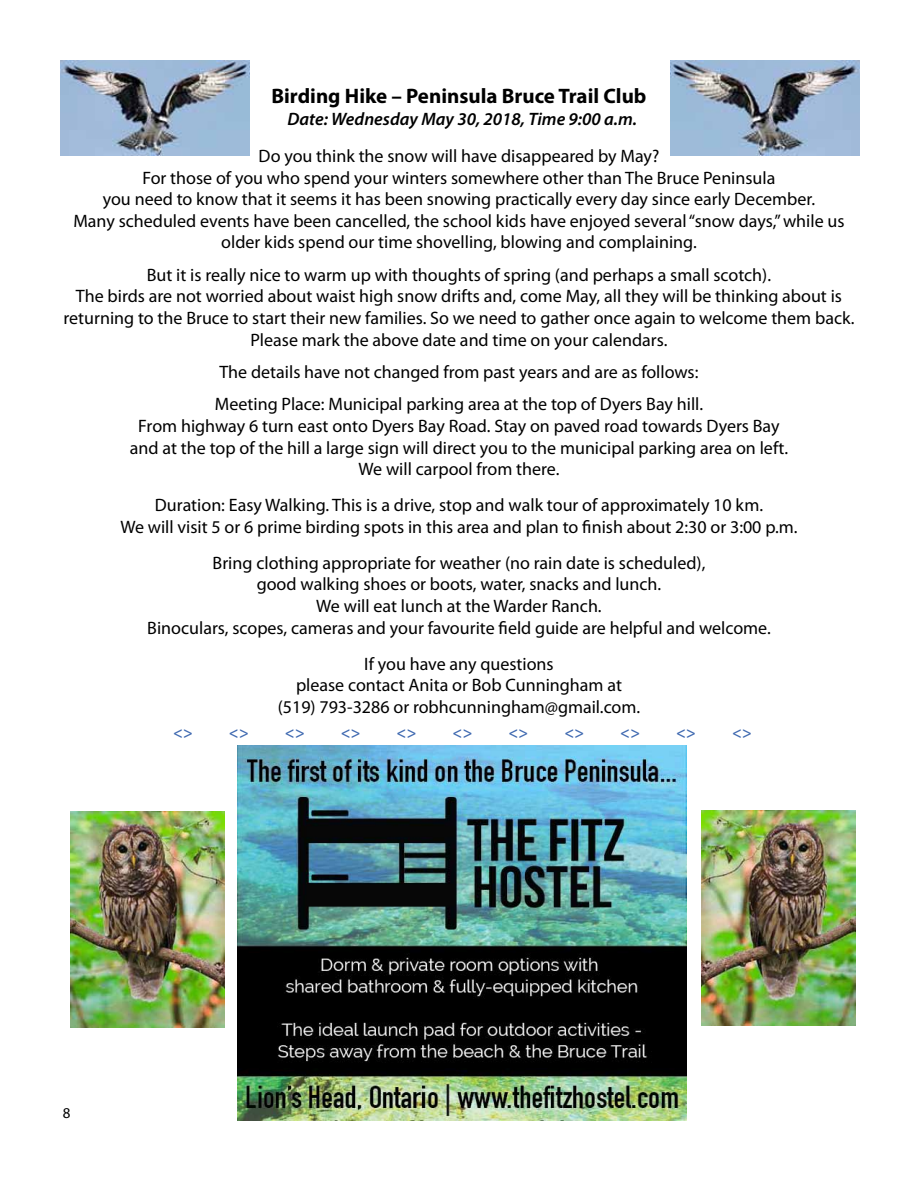
<style>
.page{position:relative;width:918px;height:1188px;background:#fff}
.page>*{position:absolute;margin:0;border:0;box-sizing:border-box;transform-origin:0 0}
.t1{font:700 21px "Myriad Pro";color:#000}
.t2{font:18px/21.6px "Myriad Pro";color:#000;text-align:center}
.t3{font:italic 600 18px "Myriad Pro";color:#000}
.t4{font:italic 600 16.5px "Myriad Pro";color:#406ab1}
.t5{font:15px "Myriad Pro";color:#000}
</style>
<div class="page">
<img style="left:237px;top:745px;width:450px;height:375px">
<img style="left:71px;top:812px;width:154px;height:216px">
<img style="left:60px;top:61px;width:189px;height:94px">
<img style="left:670px;top:61px;width:190px;height:94px">
<img style="left:701px;top:810px;width:155px;height:216px">
<p class="t1" style="left:272px;top:82px;width:376px">Birding Hike – Peninsula Bruce Trail Club</p>
<p class="t3" style="left:287px;top:107px;width:351px">Date: Wednesday May 30, 2018, Time 9:00 a.m.</p>
<p class="t2" style="left:73px;top:145px;width:773px">Do you think the snow will have disappeared by May?<br>For those of you who spend your winters somewhere other than The Bruce Peninsula<br>you need to know that it seems it has been snowing practically every day since early December.<br>Many scheduled events have been cancelled, the school kids have enjoyed several “snow days,” while us older kids spend our time shovelling, blowing and complaining.</p>
<p class="t2" style="left:63px;top:264px;width:793px">But it is really nice to warm up with thoughts of spring (and perhaps a small scotch).<br>The birds are not worried about waist high snow drifts and, come May, all they will be thinking about is returning to the Bruce to start their new families. So we need to gather once again to welcome them back.<br>Please mark the above date and time on your calendars.</p>
<p class="t2" style="left:215px;top:355px;width:490px;line-height:32.4px;text-align:left">The details have not changed from past years and are as follows:<br>Meeting Place: Municipal parking area at the top of Dyers Bay hill.</p>
<p class="t2" style="left:130px;top:415px;width:660px">From highway 6 turn east onto Dyers Bay Road. Stay on paved road towards Dyers Bay and at the top of the hill a large sign will direct you to the municipal parking area on left.<br>We will carpool from there.</p>
<p class="t2" style="left:120px;top:494px;width:679px">Duration: Easy Walking. This is a drive, stop and walk tour of approximately 10 km.<br>We will visit 5 or 6 prime birding spots in this area and plan to finish about 2:30 or 3:00 p.m.</p>
<p class="t2" style="left:147px;top:552px;width:625px">Bring clothing appropriate for weather (no rain date is scheduled),<br>good walking shoes or boots, water, snacks and lunch.<br>We will eat lunch at the Warder Ranch.<br>Binoculars, scopes, cameras and your favourite field guide are helpful and welcome.</p>
<p class="t2" style="left:278px;top:652px;width:364px">If you have any questions<br>please contact Anita or Bob Cunningham at (519) 793-3286 or robhcunningham@gmail.com.</p>
<p class="t4" style="left:173px;top:722px;width:21px">&lt;&gt;</p>
<p class="t4" style="left:229px;top:722px;width:21px">&lt;&gt;</p>
<p class="t4" style="left:285px;top:722px;width:21px">&lt;&gt;</p>
<p class="t4" style="left:341px;top:722px;width:21px">&lt;&gt;</p>
<p class="t4" style="left:397px;top:722px;width:21px">&lt;&gt;</p>
<p class="t4" style="left:453px;top:722px;width:21px">&lt;&gt;</p>
<p class="t4" style="left:508px;top:722px;width:21px">&lt;&gt;</p>
<p class="t4" style="left:564px;top:722px;width:21px">&lt;&gt;</p>
<p class="t4" style="left:620px;top:722px;width:21px">&lt;&gt;</p>
<p class="t4" style="left:676px;top:722px;width:21px">&lt;&gt;</p>
<p class="t4" style="left:732px;top:722px;width:21px">&lt;&gt;</p>
<p class="t5" style="left:63px;top:1104px;width:9px">8</p>
</div>
